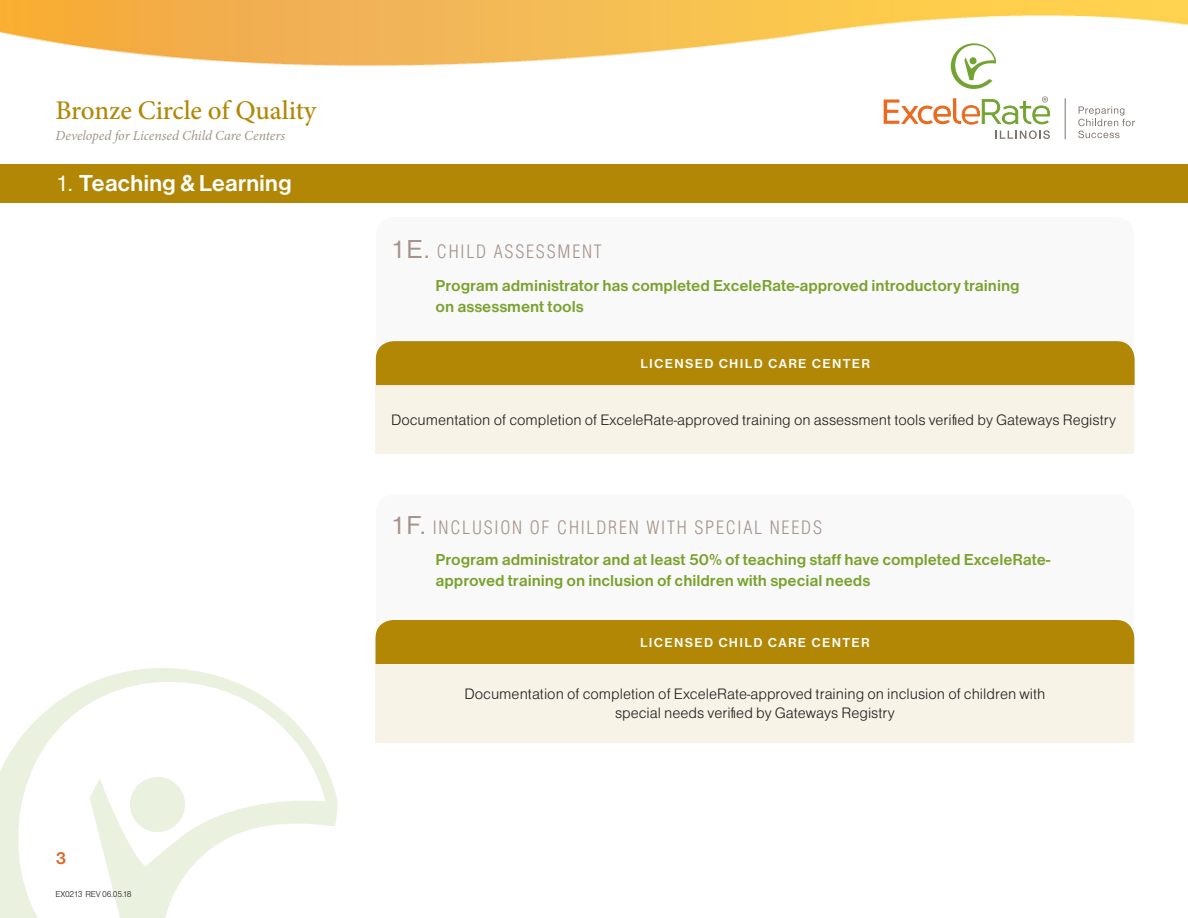
<style>
.page{position:relative;width:1188px;height:918px;background:#fff}
.page>*{position:absolute;margin:0;border:0;box-sizing:border-box;transform-origin:0 0}
.t1{font:500 27px "Minion Pro";letter-spacing:-.005em;color:#b28705}
.t2{font:24px "Helvetica Mdm";letter-spacing:-.01em;color:#fff}
.t3{font:300 condensed 18px "Helvetica";letter-spacing:.1em;color:#a4948b}
.t4{font:18px "Helvetica Mdm";color:#dc6528}
.t5{font:16.5px/21px "Helvetica Mdm";letter-spacing:-.005em;color:#78a22d}
.t6{font:15.75px/19.5px "Helvetica Lgt";color:#231f20;text-align:center}
.t7{font:italic 13.8px "Minion Pro";letter-spacing:-.005em;color:#a19689}
.t8{font:13.5px "Helvetica Mdm";letter-spacing:.1em;color:#fff}
.t9{font:8.85px "Helvetica Lgt";letter-spacing:-.025em;color:#231f20}
.s1{font-family:"Helvetica Rmn"}
.s2{font-family:"Helvetica Rmn";font-weight:400;font-stretch:normal;font-size:27px}
</style>
<div class="page">
<svg style="left:0;top:668px;width:338px;height:250px"></svg>
<svg style="left:1078px;top:106px;width:57px;height:32px"></svg>
<hr style="left:1065px;top:98px;width:1px;height:41px;background:#7d726d">
<svg style="left:952px;top:75px;width:41px;height:14px"></svg>
<svg style="left:884px;top:96px;width:166px;height:43px"></svg>
<div style="left:0;top:164px;width:1188px;height:39px;background:#b28705"></div>
<img style="left:0;top:0;width:1188px;height:75px">
<div style="left:376px;top:341px;width:759px;height:44px;background:#b28705"></div>
<div style="left:376px;top:385px;width:758px;height:69px;background:#f7f3e6"></div>
<div style="left:376px;top:663px;width:758px;height:80px;background:#f7f3e6"></div>
<div style="left:376px;top:620px;width:758px;height:44px;background:#b28705"></div>
<h1 class="t1" style="left:56px;top:93px;width:262px">Bronze Circle of Quality</h1>
<p class="t7" style="left:56px;top:127px;width:231px">Developed for Licensed Child Care Centers</p>
<p class="t2" style="left:56px;top:167px;width:238px"><span class="s1">1.</span> Teaching &amp; Learning</p>
<p class="t4" style="left:56px;top:846px;width:13px">3</p>
<p class="t9" style="left:56px;top:888px;width:78px">EX0213 REV 06.05.18</p>
<p class="t3" style="left:391px;top:240px;width:213px"><span class="s2">1E.</span> CHILD ASSESSMENT</p>
<p class="t5" style="left:436px;top:276px;width:586px">Program administrator has completed ExceleRate-approved introductory training on assessment tools</p>
<p class="t8" style="left:640px;top:355px;width:231px">LICENSED CHILD CARE CENTER</p>
<p class="t6" style="left:391px;top:411px;width:727px">Documentation of completion of ExceleRate-approved training on assessment tools verified by Gateways Registry</p>
<p class="t3" style="left:391px;top:516px;width:433px"><span class="s2">1F.</span> INCLUSION OF CHILDREN WITH SPECIAL NEEDS</p>
<p class="t5" style="left:436px;top:551px;width:616px">Program administrator and at least 50% of teaching staff have completed ExceleRate&shy;approved training on inclusion of children with special needs</p>
<p class="t8" style="left:640px;top:634px;width:231px">LICENSED CHILD CARE CENTER</p>
<p class="t6" style="left:464px;top:685px;width:582px">Documentation of completion of ExceleRate-approved training on inclusion of children with special needs verified by Gateways Registry</p>
</div>
